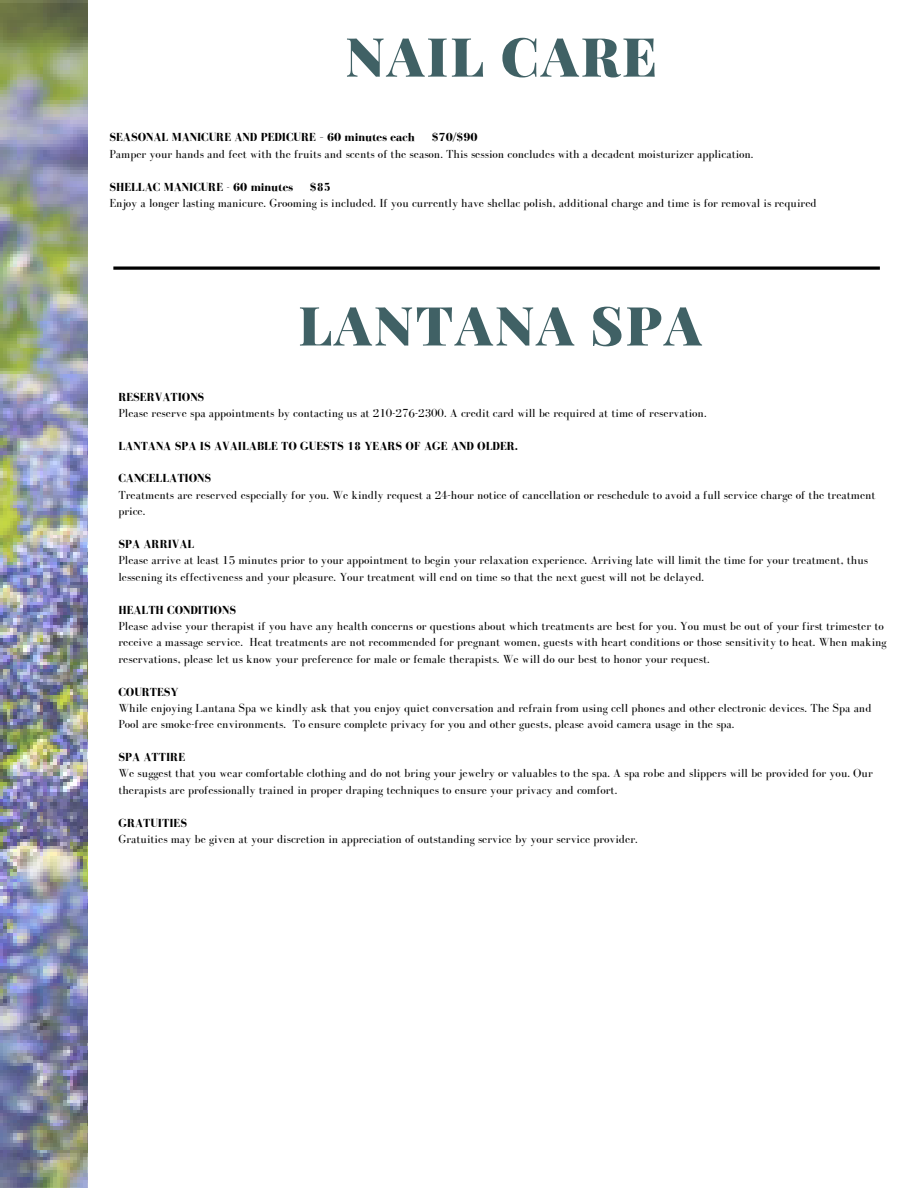
<style>
.page{position:relative;width:918px;height:1188px;background:#fff}
.page>*{position:absolute;margin:0;border:0;box-sizing:border-box;transform-origin:0 0}
.t1{font:900 54px "Playfair Display";letter-spacing:.04em;color:#406165}
.t2{font:12px/16.4px "Bodoni FLF";color:#000}
.t3{font:700 12px "Bodoni FLF";color:#000}
</style>
<div class="page">
<img style="left:0;top:0;width:88px;height:1188px">
<svg style="left:113px;top:266px;width:767px;height:4px;background:#303030"></svg>
<h1 class="t1" style="left:345px;top:18px;width:313px">NAIL CARE</h1>
<p class="t3" style="left:109px;top:131px;width:307px">SEASONAL MANICURE AND PEDICURE – 60 minutes each</p>
<p class="t3" style="left:432px;top:131px;width:47px">$70/$90</p>
<p class="t2" style="left:109px;top:146px;width:646px">Pamper your hands and feet with the fruits and scents of the season. This session concludes with a decadent moisturizer application.</p>
<p class="t3" style="left:109px;top:180px;width:185px">SHELLAC MANICURE - 60 minutes</p>
<p class="t3" style="left:310px;top:180px;width:22px">$85</p>
<p class="t2" style="left:109px;top:195px;width:709px">Enjoy a longer lasting manicure. Grooming is included. If you currently have shellac polish, additional charge and time is for removal is required</p>
<h1 class="t1" style="left:298px;top:287px;width:405px">LANTANA SPA</h1>
<p class="t3" style="left:118px;top:390px;width:87px">RESERVATIONS</p>
<p class="t2" style="left:118px;top:405px;width:590px">Please reserve spa appointments by contacting us at 210-276-2300. A credit card will be required at time of reservation.</p>
<p class="t3" style="left:118px;top:439px;width:401px">LANTANA SPA IS AVAILABLE TO GUESTS 18 YEARS OF AGE AND OLDER.</p>
<p class="t3" style="left:118px;top:472px;width:94px">CANCELLATIONS</p>
<p class="t2" style="left:118px;top:487px;width:759px">Treatments are reserved especially for you. We kindly request a 24-hour notice of cancellation or reschedule to avoid a full service charge of the treatment price.</p>
<p class="t3" style="left:118px;top:538px;width:78px">SPA ARRIVAL</p>
<p class="t2" style="left:118px;top:552px;width:751px">Please arrive at least 15 minutes prior to your appointment to begin your relaxation experience. Arriving late will limit the time for your treatment, thus lessening its effectiveness and your pleasure. Your treatment will end on time so that the next guest will not be delayed.</p>
<p class="t3" style="left:118px;top:603px;width:119px">HEALTH CONDITIONS</p>
<p class="t2" style="left:118px;top:618px;width:770px">Please advise your therapist if you have any health concerns or questions about which treatments are best for you. You must be out of your first trimester to receive a massage service. Heat treatments are not recommended for pregnant women, guests with heart conditions or those sensitivity to heat. When making reservations, please let us know your preference for male or female therapists. We will do our best to honor your request.</p>
<p class="t3" style="left:118px;top:685px;width:62px">COURTESY</p>
<p class="t2" style="left:118px;top:700px;width:755px">While enjoying Lantana Spa we kindly ask that you enjoy quiet conversation and refrain from using cell phones and other electronic devices. The Spa and<br>Pool are smoke-free environments. To ensure complete privacy for you and other guests, please avoid camera usage in the spa.</p>
<p class="t3" style="left:118px;top:751px;width:68px">SPA ATTIRE</p>
<p class="t2" style="left:118px;top:765px;width:756px">We suggest that you wear comfortable clothing and do not bring your jewelry or valuables to the spa. A spa robe and slippers will be provided for you. Our therapists are professionally trained in proper draping techniques to ensure your privacy and comfort.</p>
<p class="t3" style="left:118px;top:816px;width:70px">GRATUITIES</p>
<p class="t2" style="left:118px;top:831px;width:521px">Gratuities may be given at your discretion in appreciation of outstanding service by your service provider.</p>
</div>
